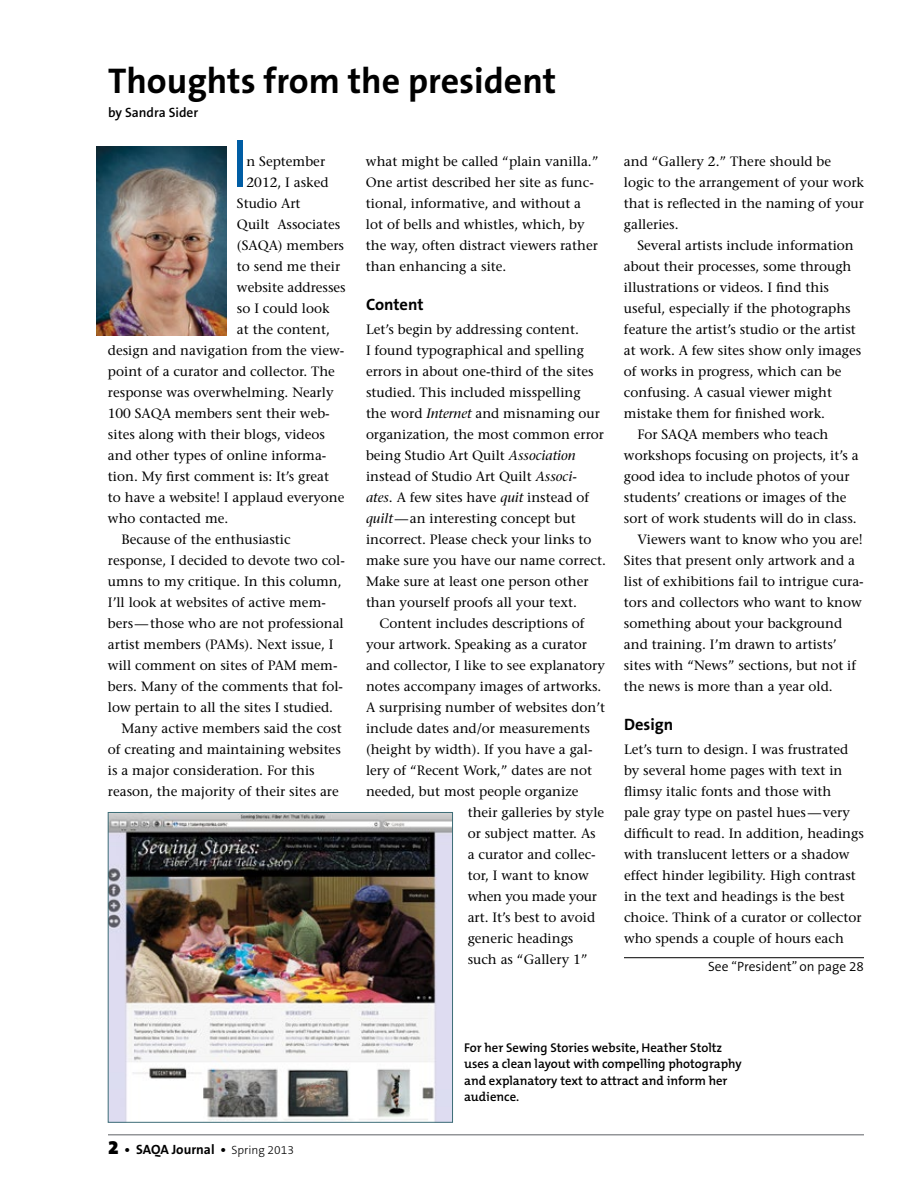
<style>
.page{position:relative;width:918px;height:1188px;background:#fff}
.page>*{position:absolute;margin:0;border:0;box-sizing:border-box;transform-origin:0 0}
.t1{font:300 69.45px "The Sans B4";color:#005da4}
.t2{font:700 36px "The Sans B7";color:#000}
.t3{font:700 16.5px "The Sans B7";color:#000}
.t4{font:13.5px/21px "Stone Serif";color:#000}
.t5{font:700 13.5px "The Sans B7";color:#000}
.t6{font:300 13.5px "The Sans B4";color:#000}
.t7{font:13.5px "Stone Serif";letter-spacing:-.02em;color:#000}
.t8{font:600 13.5px "The Sans B6";color:#000}
.t9{font:600 12.75px/16.5px "The Mix B6";color:#000}
.s1{font-style:italic}
.s2{font-family:"The Sans B9";font-weight:900;font-size:19.5px}
.s3{font-family:"The Sans B3";font-weight:300;font-size:12px}
</style>
<div class="page">
<hr style="left:108px;top:1134px;width:756px;height:2px;background:#939598">
<img style="left:96px;top:147px;width:130px;height:189px">
<img style="left:110px;top:814px;width:341px;height:306px">
<div style="left:108px;top:812px;width:345px;height:310px;border:1px solid #3d6d77"></div>
<hr style="left:624px;top:957px;width:240px;height:1px;background:#000">
<h2 class="t2" style="left:108px;top:62px;width:450px">Thoughts from the president</h2>
<p class="t8" style="left:108px;top:105px;width:92px">by Sandra Sider</p>
<h1 class="t1" style="left:231px;top:128px;width:19px">I</h1>
<p class="t4" style="left:247px;top:151px;width:80px">n September</p>
<p class="t4" style="left:247px;top:172px;width:83px">2012, I asked</p>
<p class="t4" style="left:237px;top:193px;width:65px">Studio Art</p>
<p class="t4" style="left:237px;top:214px;width:105px">Quilt Associates</p>
<p class="t4" style="left:237px;top:235px;width:109px">(SAQA) members</p>
<p class="t4" style="left:237px;top:256px;width:105px">to send me their</p>
<p class="t4" style="left:237px;top:277px;width:110px">website addresses</p>
<p class="t4" style="left:237px;top:298px;width:94px">so I could look</p>
<p class="t4" style="left:237px;top:319px;width:95px">at the content,</p>
<p class="t4" style="left:108px;top:340px;width:238px">design and navigation from the view-</p>
<p class="t4" style="left:108px;top:361px;width:229px">point of a curator and collector. The</p>
<p class="t4" style="left:108px;top:382px;width:227px">response was overwhelming. Nearly</p>
<p class="t4" style="left:108px;top:403px;width:223px">100 SAQA members sent their web-</p>
<p class="t4" style="left:108px;top:424px;width:218px">sites along with their blogs, videos</p>
<p class="t4" style="left:108px;top:445px;width:220px">and other types of online informa-</p>
<p class="t4" style="left:108px;top:466px;width:223px">tion. My first comment is: It’s great</p>
<p class="t4" style="left:108px;top:487px;width:238px">to have a website! I applaud everyone</p>
<p class="t4" style="left:108px;top:508px;width:122px">who contacted me.</p>
<p class="t4" style="left:121px;top:529px;width:171px">Because of the enthusiastic</p>
<p class="t4" style="left:108px;top:550px;width:238px">response, I decided to devote two col-</p>
<p class="t4" style="left:108px;top:571px;width:235px">umns to my critique. In this column,</p>
<p class="t4" style="left:108px;top:592px;width:219px">I’ll look at websites of active mem-</p>
<p class="t4" style="left:108px;top:613px;width:237px">bers—those who are not professional</p>
<p class="t4" style="left:108px;top:634px;width:227px">artist members (PAMs). Next issue, I</p>
<p class="t4" style="left:108px;top:655px;width:231px">will comment on sites of PAM mem-</p>
<p class="t4" style="left:108px;top:676px;width:237px">bers. Many of the comments that fol-</p>
<p class="t4" style="left:108px;top:697px;width:227px">low pertain to all the sites I studied.</p>
<p class="t4" style="left:121px;top:718px;width:222px">Many active members said the cost</p>
<p class="t4" style="left:108px;top:739px;width:234px">of creating and maintaining websites</p>
<p class="t4" style="left:108px;top:760px;width:208px">is a major consideration. For this</p>
<p class="t4" style="left:108px;top:781px;width:232px">reason, the majority of their sites are</p>
<p class="t4" style="left:366px;top:151px;width:234px">what might be called “plain vanilla.” One artist described her site as func&shy;tional, informative, and without a lot of bells and whistles, which, by the way, often distract viewers rather than enhancing a site.</p>
<p class="t3" style="left:366px;top:296px;width:59px">Content</p>
<p class="t4" style="left:366px;top:319px;width:215px">Let’s begin by addressing content.</p>
<p class="t4" style="left:366px;top:340px;width:220px">I found typographical and spelling</p>
<p class="t4" style="left:366px;top:361px;width:229px">errors in about one-third of the sites</p>
<p class="t4" style="left:366px;top:382px;width:216px">studied. This included misspelling</p>
<p class="t4" style="left:366px;top:403px;width:235px">the word <span class="s1">Internet</span> and misnaming our</p>
<p class="t4" style="left:366px;top:424px;width:240px">organization, the most common error</p>
<p class="t4" style="left:366px;top:445px;width:211px">being Studio Art Quilt <span class="s1">Association</span></p>
<p class="t4" style="left:366px;top:466px;width:212px">instead of Studio Art Quilt <span class="s1">Associ-</span></p>
<p class="t4" style="left:366px;top:487px;width:225px"><span class="s1">ates</span>. A few sites have <span class="s1">quit</span> instead of</p>
<p class="t4" style="left:366px;top:508px;width:211px"><span class="s1">quilt</span>—an interesting concept but</p>
<p class="t4" style="left:366px;top:529px;width:227px">incorrect. Please check your links to</p>
<p class="t4" style="left:366px;top:550px;width:242px">make sure you have our name correct.</p>
<p class="t4" style="left:366px;top:571px;width:224px">Make sure at least one person other</p>
<p class="t4" style="left:366px;top:592px;width:213px">than yourself proofs all your text.</p>
<p class="t4" style="left:380px;top:613px;width:207px">Content includes descriptions of</p>
<p class="t4" style="left:366px;top:634px;width:223px">your artwork. Speaking as a curator</p>
<p class="t4" style="left:366px;top:655px;width:241px">and collector, I like to see explanatory</p>
<p class="t4" style="left:366px;top:676px;width:237px">notes accompany images of artworks.</p>
<p class="t4" style="left:366px;top:697px;width:241px">A surprising number of websites don’t</p>
<p class="t4" style="left:366px;top:718px;width:225px">include dates and/or measurements</p>
<p class="t4" style="left:366px;top:739px;width:228px">(height by width). If you have a gal-</p>
<p class="t4" style="left:366px;top:760px;width:228px">lery of “Recent Work,” dates are not</p>
<p class="t4" style="left:366px;top:781px;width:214px">needed, but most people organize</p>
<p class="t4" style="left:468px;top:802px;width:138px">their galleries by style</p>
<p class="t4" style="left:468px;top:823px;width:130px">or subject matter. As</p>
<p class="t4" style="left:468px;top:844px;width:130px">a curator and collec-</p>
<p class="t4" style="left:468px;top:865px;width:123px">tor, I want to know</p>
<p class="t7" style="left:468px;top:889px;width:131px">when you made your</p>
<p class="t4" style="left:468px;top:907px;width:129px">art. It’s best to avoid</p>
<p class="t4" style="left:468px;top:928px;width:107px">generic headings</p>
<p class="t4" style="left:468px;top:949px;width:121px">such as “Gallery 1”</p>
<p class="t4" style="left:624px;top:151px;width:241px">and “Gallery 2.” There should be logic to the arrangement of your work that is reflected in the naming of your galleries.</p>
<p class="t4" style="left:637px;top:235px;width:218px">Several artists include information</p>
<p class="t4" style="left:624px;top:256px;width:229px">about their processes, some through</p>
<p class="t4" style="left:624px;top:277px;width:207px">illustrations or videos. I find this</p>
<p class="t4" style="left:624px;top:298px;width:228px">useful, especially if the photographs</p>
<p class="t4" style="left:624px;top:319px;width:233px">feature the artist’s studio or the artist</p>
<p class="t4" style="left:624px;top:340px;width:239px">at work. A few sites show only images</p>
<p class="t4" style="left:624px;top:361px;width:219px">of works in progress, which can be</p>
<p class="t4" style="left:624px;top:382px;width:210px">confusing. A casual viewer might</p>
<p class="t4" style="left:624px;top:403px;width:203px">mistake them for finished work.</p>
<p class="t4" style="left:637px;top:424px;width:193px">For SAQA members who teach</p>
<p class="t4" style="left:624px;top:445px;width:236px">workshops focusing on projects, it’s a</p>
<p class="t4" style="left:624px;top:466px;width:227px">good idea to include photos of your</p>
<p class="t4" style="left:624px;top:487px;width:224px">students’ creations or images of the</p>
<p class="t4" style="left:624px;top:508px;width:234px">sort of work students will do in class.</p>
<p class="t4" style="left:637px;top:529px;width:227px">Viewers want to know who you are!</p>
<p class="t4" style="left:624px;top:550px;width:232px">Sites that present only artwork and a</p>
<p class="t4" style="left:624px;top:571px;width:241px">list of exhibitions fail to intrigue cura-</p>
<p class="t4" style="left:624px;top:592px;width:239px">tors and collectors who want to know</p>
<p class="t4" style="left:624px;top:613px;width:220px">something about your background</p>
<p class="t4" style="left:624px;top:634px;width:214px">and training. I’m drawn to artists’</p>
<p class="t4" style="left:624px;top:655px;width:234px">sites with “News” sections, but not if</p>
<p class="t4" style="left:624px;top:676px;width:210px">the news is more than a year old.</p>
<p class="t3" style="left:624px;top:716px;width:51px">Design</p>
<p class="t4" style="left:624px;top:739px;width:241px">Let’s turn to design. I was frustrated by several home pages with text in flimsy italic fonts and those with<br>pale gray type on pastel hues—very difficult to read. In addition, headings with translucent letters or a shadow effect hinder legibility. High contrast in the text and headings is the best choice. Think of a curator or collector who spends a couple of hours each</p>
<p class="t6" style="left:708px;top:960px;width:157px">See “President” on page 28</p>
<p class="t5" style="left:108px;top:1143px;width:187px"><span class="s2">2</span> • SAQA Journal • <span class="s3">Spring 2013</span></p>
<p class="t9" style="left:464px;top:1040px;width:279px">For her Sewing Stories website, Heather Stoltz uses a clean layout with compelling photography and explanatory text to attract and inform her audience.</p>
</div>
